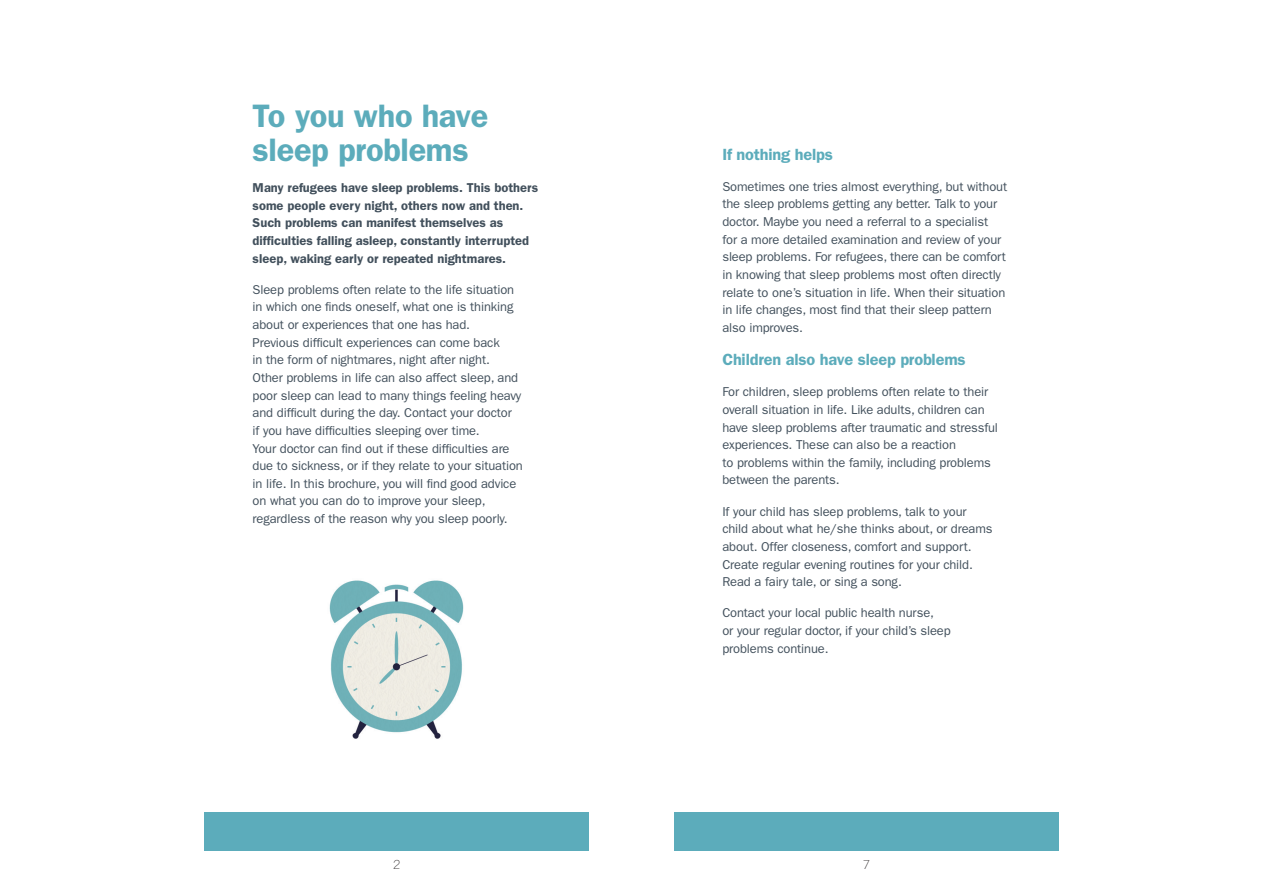
<style>
.page{position:relative;width:1263px;height:893px;background:#fff}
.page>*{position:absolute;margin:0;border:0;box-sizing:border-box;transform-origin:0 0}
.t1{font:600 32.55px/33.9px "ITC Franklin Gothic Std";letter-spacing:-.01em;color:#5cacbb}
.t2{font:600 16.35px "ITC Franklin Gothic Std";letter-spacing:-.01em;color:#5cacbb}
.t3{font:100 13.5px "Franklin Gothic ATF";color:#231f20}
.t4{font:12.9px/17.7px "ITC Franklin Gothic Std";letter-spacing:-.01em;color:#42505c}
.t5{font:600 12.9px/17.7px "ITC Franklin Gothic Std";color:#42505c}
</style>
<div class="page">
<div style="left:204px;top:812px;width:385px;height:38px;background:#5cacbb"></div>
<img style="left:329px;top:580px;width:135px;height:159px">
<div style="left:674px;top:812px;width:385px;height:38px;background:#5cacbb"></div>
<p class="t1" style="left:253px;top:99px;width:237px">To you who have sleep problems</p>
<p class="t5" style="left:253px;top:179px;width:287px">Many refugees have sleep problems. This bothers some people every night, others now and then.<br>Such problems can manifest themselves as difficulties falling asleep, constantly interrupted sleep, waking early or repeated nightmares.</p>
<p class="t4" style="left:253px;top:281px;width:272px">Sleep problems often relate to the life situation in which one finds oneself, what one is thinking about or experiences that one has had.<br>Previous difficult experiences can come back<br>in the form of nightmares, night after night.<br>Other problems in life can also affect sleep, and poor sleep can lead to many things feeling heavy and difficult during the day. Contact your doctor<br>if you have difficulties sleeping over time.<br>Your doctor can find out if these difficulties are due to sickness, or if they relate to your situation in life. In this brochure, you will find good advice on what you can do to improve your sleep, regardless of the reason why you sleep poorly.</p>
<p class="t2" style="left:722px;top:144px;width:112px">If nothing helps</p>
<p class="t4" style="left:722px;top:178px;width:286px">Sometimes one tries almost everything, but without the sleep problems getting any better. Talk to your doctor. Maybe you need a referral to a specialist<br>for a more detailed examination and review of your sleep problems. For refugees, there can be comfort in knowing that sleep problems most often directly relate to one’s situation in life. When their situation in life changes, most find that their sleep pattern also improves.</p>
<p class="t2" style="left:722px;top:350px;width:245px">Children also have sleep problems</p>
<p class="t4" style="left:722px;top:383px;width:277px">For children, sleep problems often relate to their overall situation in life. Like adults, children can have sleep problems after traumatic and stressful experiences. These can also be a reaction<br>to problems within the family, including problems between the parents.</p>
<p class="t4" style="left:722px;top:502px;width:272px">If your child has sleep problems, talk to your child about what he/she thinks about, or dreams about. Offer closeness, comfort and support.<br>Create regular evening routines for your child.<br>Read a fairy tale, or sing a song.</p>
<p class="t4" style="left:722px;top:604px;width:230px">Contact your local public health nurse,<br>or your regular doctor, if your child’s sleep problems continue.</p>
<p class="t3" style="left:393px;top:855px;width:9px">2</p>
<p class="t3" style="left:863px;top:855px;width:8px">7</p>
</div>
